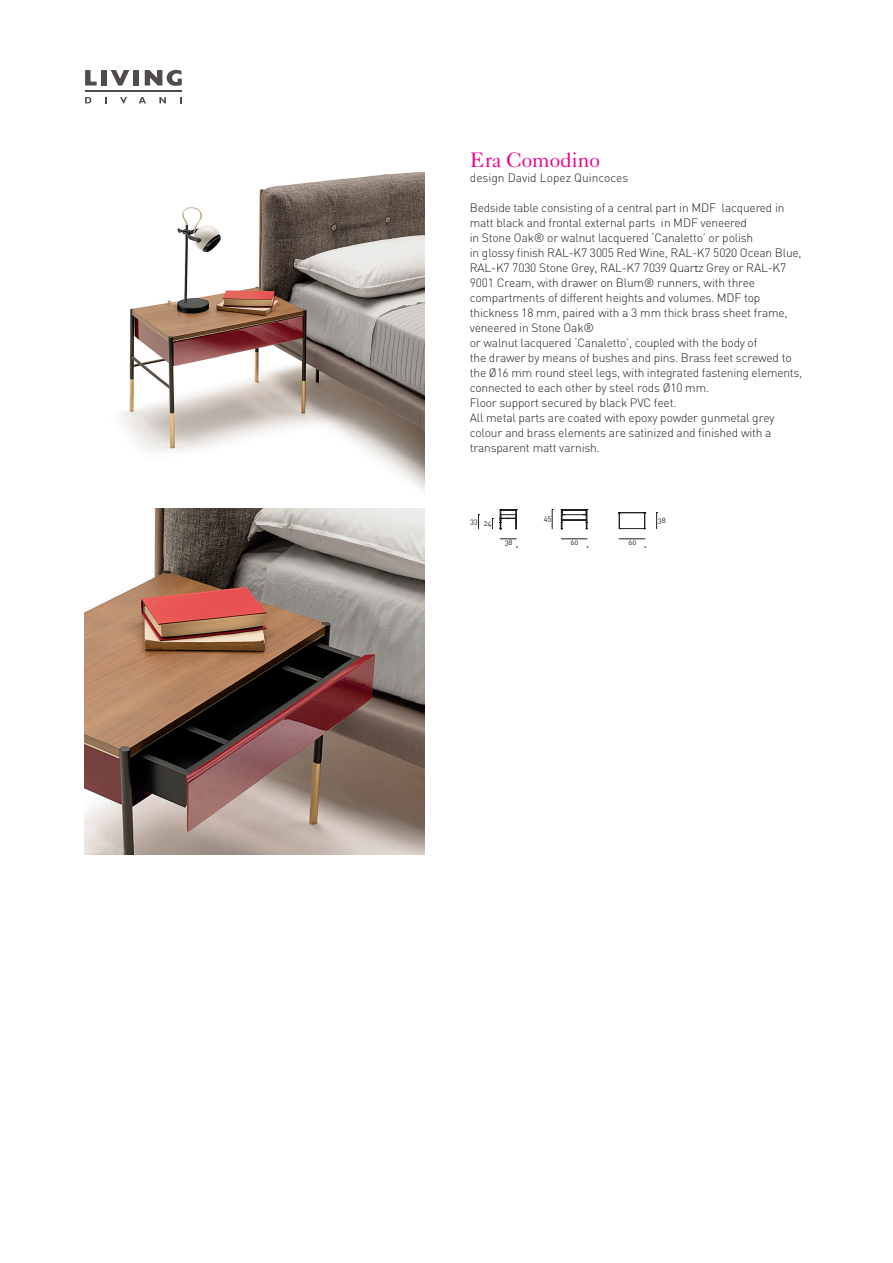
<style>
.page{position:relative;width:893px;height:1263px;background:#fff}
.page>*{position:absolute;margin:0;border:0;box-sizing:border-box;transform-origin:0 0}
.t1{font:21px "Caslon Five Forty";color:#ed028c}
.t2{font:300 12px/15px "DIN";letter-spacing:-.02em;color:#231f20}
.t3{font:300 12px "DIN";color:#231f20}
.t4{font:7.5px "DIN Regular Alternate";color:#231f20}
.s1{font-family:"Jigsaw"}
</style>
<div class="page">
<svg style="left:85px;top:70px;width:12px;height:16px"></svg>
<div style="left:101px;top:70px;width:6px;height:16px;background:#504b4e"></div>
<svg style="left:111px;top:70px;width:18px;height:16px"></svg>
<div style="left:133px;top:70px;width:6px;height:16px;background:#504b4e"></div>
<svg style="left:145px;top:70px;width:37px;height:16px"></svg>
<hr style="left:85px;top:91px;width:97px;height:1px;background:#504b4e">
<svg style="left:180px;top:97px;width:2px;height:6px"></svg>
<svg style="left:159px;top:97px;width:7px;height:6px"></svg>
<svg style="left:120px;top:97px;width:7px;height:7px"></svg>
<svg style="left:105px;top:97px;width:2px;height:6px"></svg>
<svg style="left:85px;top:97px;width:6px;height:6px"></svg>
<svg style="left:139px;top:97px;width:7px;height:6px"></svg>
<img style="left:121px;top:172px;width:304px;height:320px">
<img style="left:85px;top:508px;width:340px;height:347px">
<svg style="left:561px;top:538px;width:26px;height:1px"></svg>
<svg style="left:500px;top:538px;width:16px;height:1px"></svg>
<svg style="left:619px;top:538px;width:26px;height:1px"></svg>
<svg style="left:478px;top:514px;width:1px;height:15px"></svg>
<svg style="left:656px;top:512px;width:2px;height:17px"></svg>
<svg style="left:499px;top:509px;width:147px;height:20px"></svg>
<p class="t1" style="left:470px;top:147px;width:132px">Era Comodino</p>
<p class="t3" style="left:470px;top:171px;width:160px">design David Lopez Quincoces</p>
<p class="t2" style="left:470px;top:200px;width:334px">Bedside table consisting of a central part in MDF lacquered in matt black and frontal external parts in MDF veneered<br>in Stone Oak® or walnut lacquered ‘Canaletto’ or polish<br>in glossy finish RAL-K7 3005 Red Wine, RAL-K7 5020 Ocean Blue, RAL-K7 7030 Stone Grey, RAL-K7 7039 Quar<span class="s1">t</span>z Grey or RAL-K7<br>9001 Cream, with drawer on Blum® runners, with three compartments of different heights and volumes. MDF top thickness 18 mm, paired with a 3 mm thick brass sheet frame, veneered in Stone Oak®<br>or walnut lacquered ‘Canaletto’, coupled with the body of<br>the drawer by means of bushes and pins. Brass feet screwed to the Ø16 mm round steel legs, with integrated fastening elements, connected to each other by steel rods Ø10 mm.<br>Floor support secured by black PVC feet.<br>All metal parts are coated with epoxy powder gunmetal grey colour and brass elements are satinized and finished with a transparent matt varnish.</p>
<p class="t4" style="left:480px;top:443px;width:85px">Modello "ERA Comodino"</p>
<p class="t4" style="left:544px;top:514px;width:9px">45</p>
<p class="t4" style="left:470px;top:518px;width:23px">33 24</p>
<p class="t4" style="left:658px;top:516px;width:9px">38</p>
<p class="t4" style="left:628px;top:538px;width:9px">60</p>
<p class="t4" style="left:505px;top:538px;width:9px">38</p>
<p class="t4" style="left:571px;top:538px;width:9px">60</p>
</div>
